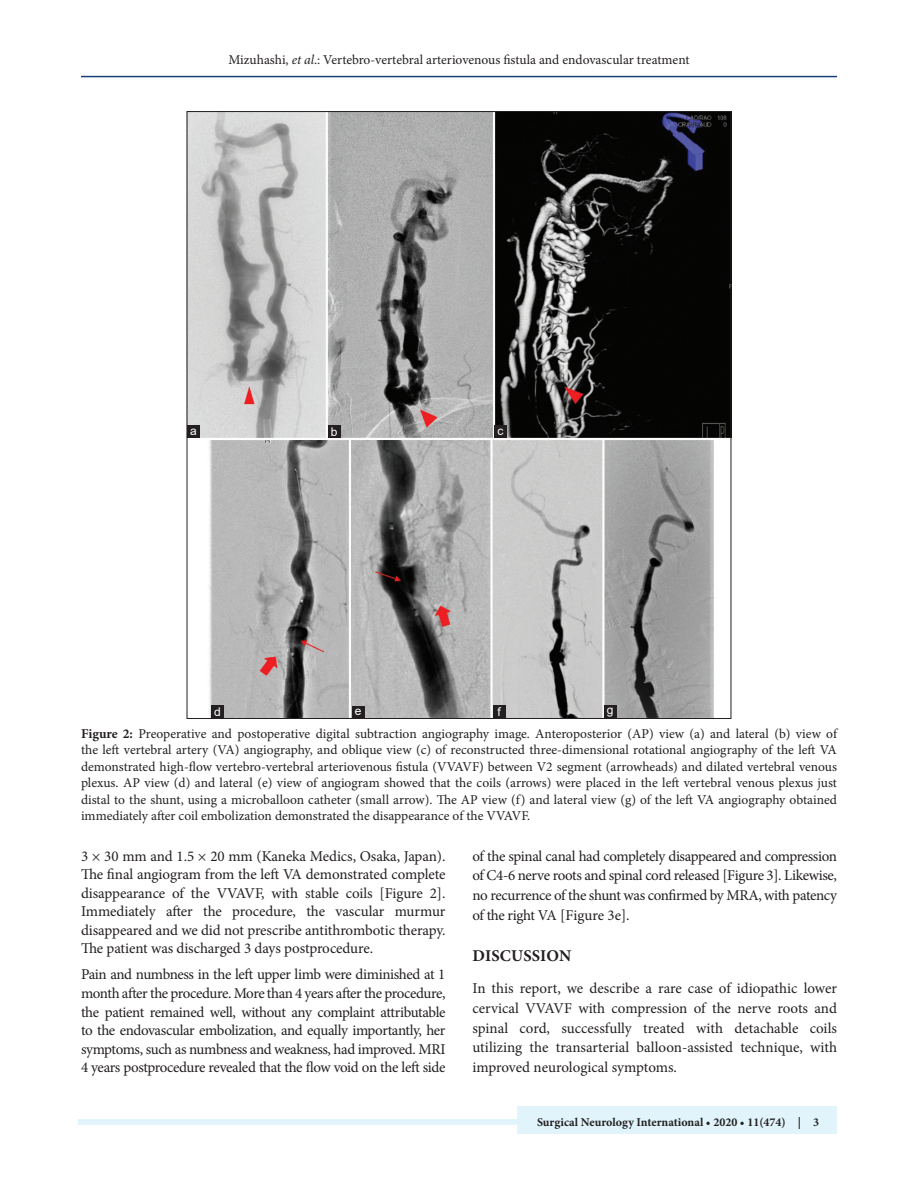
<style>
.page{position:relative;width:918px;height:1188px;background:#fff}
.page>*{position:absolute;margin:0;border:0;box-sizing:border-box;transform-origin:0 0}
.t1{font:700 16.5px "Minion Pro";letter-spacing:.01em;color:#231f20}
.TX{font:15px/18.6px "Minion Pro";letter-spacing:-.015em;color:#231f20;text-align:justify}
.FGC{font:13.5px/16.5px "Minion Pro";letter-spacing:-.005em;color:#231f20;text-align:justify}
.JF{font:700 12px "Minion Pro";color:#231f20}
.LABEL{font:12px "Arial";color:#fff}
.s1{font-style:italic}
.s2{font-weight:700}
</style>
<div class="page">
<hr style="left:81px;top:76px;width:756px;height:1px;background:#164077">
<div style="left:78px;top:1119px;width:756px;height:6px;background:#e1f4fc"></div>
<div style="left:518px;top:1106px;width:319px;height:28px;background:#e1f4fc"></div>
<img style="left:189px;top:113px;width:540px;height:604px">
<div style="left:211px;top:706px;width:13px;height:12px;background:#231f20"></div>
<div style="left:494px;top:426px;width:13px;height:12px;background:#231f20"></div>
<div style="left:604px;top:706px;width:13px;height:12px;background:#231f20"></div>
<div style="left:328px;top:426px;width:13px;height:12px;background:#231f20"></div>
<div style="left:493px;top:706px;width:13px;height:12px;background:#231f20"></div>
<div style="left:187px;top:425px;width:13px;height:13px;background:#231f20"></div>
<div style="left:352px;top:706px;width:13px;height:12px;background:#231f20"></div>
<p class="FGC" style="left:228px;top:51px;width:463px">Mizuhashi, <span class="s1">et al</span>.: Vertebro-vertebral arteriovenous fistula and endovascular treatment</p>
<p class="LABEL" style="left:190px;top:423px;width:8px">a</p>
<p class="LABEL" style="left:214px;top:704px;width:8px">d</p>
<p class="LABEL" style="left:331px;top:424px;width:8px">b</p>
<p class="LABEL" style="left:355px;top:703px;width:8px">e</p>
<p class="LABEL" style="left:498px;top:423px;width:7px">c</p>
<p class="LABEL" style="left:497px;top:704px;width:5px">f</p>
<p class="LABEL" style="left:607px;top:702px;width:8px">g</p>
<p class="FGC" style="left:81px;top:725px;width:758px"><span class="s2">Figure 2:</span> Preoperative and postoperative digital subtraction angiography image. Anteroposterior (AP) view (a) and lateral (b) view of the left vertebral artery (VA) angiography, and oblique view (c) of reconstructed three-dimensional rotational angiography of the left VA demonstrated high-flow vertebro-vertebral arteriovenous fistula (VVAVF) between V2 segment (arrowheads) and dilated vertebral venous plexus. AP view (d) and lateral (e) view of angiogram showed that the coils (arrows) were placed in the left vertebral venous plexus just distal to the shunt, using a microballoon catheter (small arrow). The AP view (f) and lateral view (g) of the left VA angiography obtained immediately after coil embolization demonstrated the disappearance of the VVAVF.</p>
<p class="TX" style="left:81px;top:846px;width:366px">3 × 30 mm and 1.5 × 20 mm (Kaneka Medics, Osaka, Japan).<br>The final angiogram from the left VA demonstrated complete disappearance of the VVAVF, with stable coils [Figure 2].<br>Immediately after the procedure, the vascular murmur disappeared and we did not prescribe antithrombotic therapy.<br>The patient was discharged 3 days postprocedure.</p>
<p class="TX" style="left:81px;top:965px;width:366px">Pain and numbness in the left upper limb were diminished at 1 month after the procedure. More than 4 years after the procedure, the patient remained well, without any complaint attributable to the endovascular embolization, and equally importantly, her symptoms, such as numbness and weakness, had improved. MRI 4 years postprocedure revealed that the flow void on the left side</p>
<p class="TX" style="left:472px;top:846px;width:366px;line-height:19.8px">of the spinal canal had completely disappeared and compression of C4-6 nerve roots and spinal cord released [Figure 3]. Likewise, no recurrence of the shunt was confirmed by MRA, with patency of the right VA [Figure 3e].</p>
<h1 class="t1" style="left:473px;top:944px;width:100px">DISCUSSION</h1>
<p class="TX" style="left:472px;top:978px;width:366px;line-height:19.8px">In this report, we describe a rare case of idiopathic lower cervical VVAVF with compression of the nerve roots and spinal cord, successfully treated with detachable coils utilizing the transarterial balloon-assisted technique, with improved neurological symptoms.</p>
<p class="JF" style="left:537px;top:1113px;width:284px">Surgical Neurology International • 2020 • 11(474) | 3</p>
</div>
